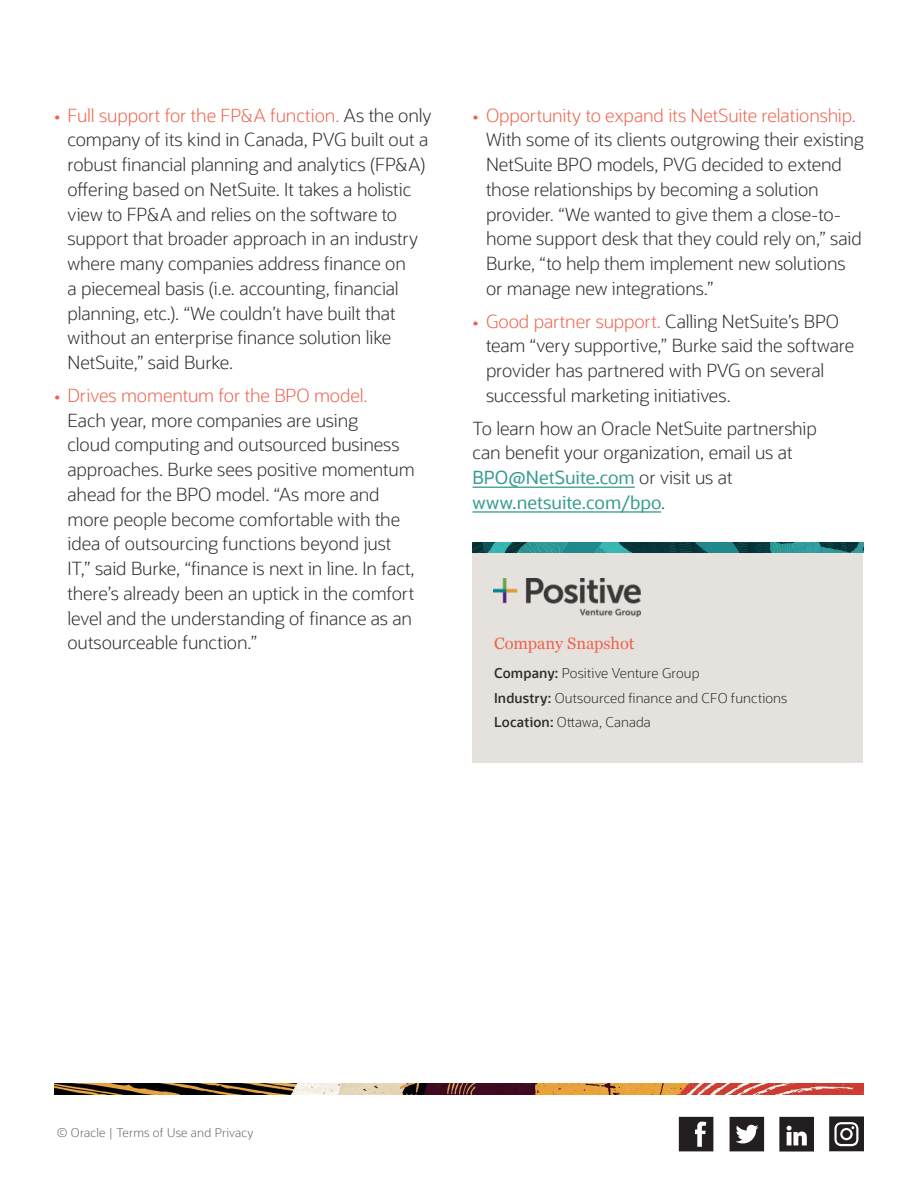
<style>
.page{position:relative;width:918px;height:1188px;background:#fff}
.page>*{position:absolute;margin:0;border:0;box-sizing:border-box;transform-origin:0 0}
.Main_Body_2019{font:300 18px/24.8px "Oracle Sans";letter-spacing:-.005em;color:#312d2a}
.H3_sidebar_blue_head{font:16.5px "Georgia";letter-spacing:-.01em;color:#ed644f}
.Sidebar_text{font:300 13.5px "Oracle Sans";letter-spacing:.005em;color:#312d2a}
.t1{font:300 12px "Oracle Sans";letter-spacing:.015em;color:#666}
.s1{font-weight:400;color:#ed644f}
.s2{color:#ed644f}
.s3{font-weight:400;color:#389c91}
.s4{font-weight:600}
</style>
<div class="page">
<svg style="left:829px;top:1116px;width:35px;height:35px"></svg>
<svg style="left:730px;top:1117px;width:34px;height:34px"></svg>
<img style="left:54px;top:1084px;width:810px;height:10px">
<svg style="left:679px;top:1117px;width:34px;height:34px"></svg>
<svg style="left:779px;top:1117px;width:35px;height:35px"></svg>
<hr style="left:472px;top:487px;width:163px;height:1px;background:#389c91">
<hr style="left:472px;top:511px;width:189px;height:2px;background:#389c91">
<div style="left:472px;top:552px;width:391px;height:211px;background:#e5e1dd"></div>
<img style="left:472px;top:542px;width:392px;height:10px">
<img style="left:494px;top:578px;width:146px;height:38px">
<p class="Main_Body_2019" style="left:68px;top:103px;width:366px;text-indent:-14px"><span class="s1">•</span> <span class="s2">Full support for the FP&amp;A function.</span> As the only company of its kind in Canada, PVG built out a robust financial planning and analytics (FP&amp;A) offering based on NetSuite. It takes a holistic view to FP&amp;A and relies on the software to support that broader approach in an industry where many companies address finance on<br>a piecemeal basis (i.e. accounting, financial planning, etc.). “We couldn’t have built that without an enterprise finance solution like NetSuite,” said Burke.</p>
<p class="Main_Body_2019" style="left:68px;top:383px;width:349px;text-indent:-14px"><span class="s1">•</span> <span class="s2">Drives momentum for the BPO model.<br></span>Each year, more companies are using<br>cloud computing and outsourced business approaches. Burke sees positive momentum ahead for the BPO model. “As more and more people become comfortable with the idea of outsourcing functions beyond just IT,” said Burke, “finance is next in line. In fact, there’s already been an uptick in the comfort level and the understanding of finance as an outsourceable function.”</p>
<p class="Main_Body_2019" style="left:486px;top:103px;width:379px;text-indent:-14px"><span class="s1">•</span> <span class="s2">Opportunity to expand its NetSuite relationship.<br></span>With some of its clients outgrowing their existing NetSuite BPO models, PVG decided to extend those relationships by becoming a solution provider. “We wanted to give them a close-to&shy;home support desk that they could rely on,” said Burke, “to help them implement new solutions or manage new integrations.”</p>
<p class="Main_Body_2019" style="left:486px;top:309px;width:370px;text-indent:-14px"><span class="s1">•</span> <span class="s2">Good partner support.</span> Calling NetSuite’s BPO team “very supportive,” Burke said the software provider has partnered with PVG on several successful marketing initiatives.</p>
<p class="Main_Body_2019" style="left:472px;top:416px;width:346px">To learn how an Oracle NetSuite partnership can benefit your organization, email us at <span class="s3">BPO@NetSuite.com</span> or visit us at <span class="s3">www.netsuite.com/bpo</span>.</p>
<p class="H3_sidebar_blue_head" style="left:494px;top:632px;width:142px">Company Snapshot</p>
<p class="Sidebar_text" style="left:494px;top:665px;width:207px"><span class="s4">Company:</span> Positive Venture Group</p>
<p class="Sidebar_text" style="left:494px;top:690px;width:295px"><span class="s4">Industry:</span> Outsourced finance and CFO functions</p>
<p class="Sidebar_text" style="left:494px;top:714px;width:158px"><span class="s4">Location:</span> Ottawa, Canada</p>
<p class="t1" style="left:57px;top:1126px;width:198px">© Oracle | Terms of Use and Privacy</p>
</div>
